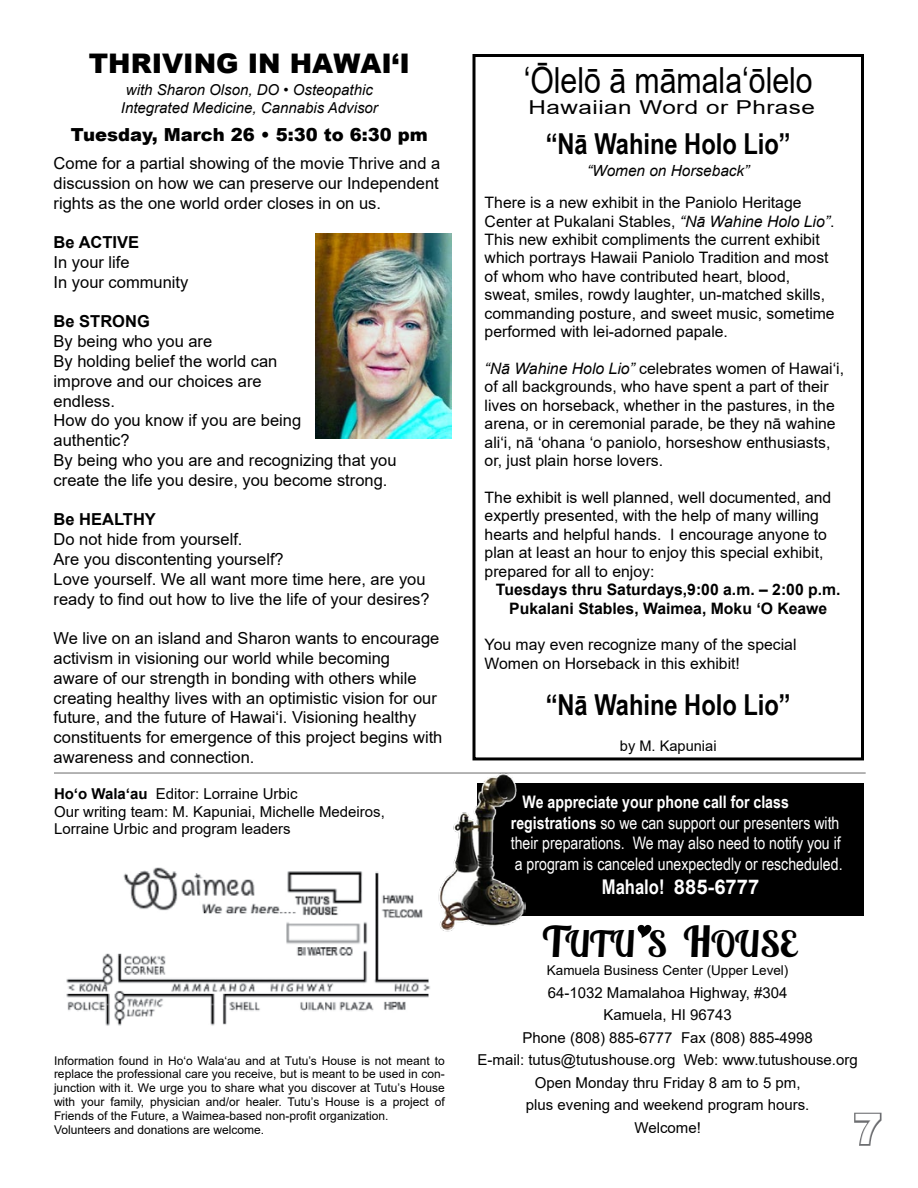
<style>
.page{position:relative;width:918px;height:1188px;background:#fff}
.page>*{position:absolute;margin:0;border:0;box-sizing:border-box;transform-origin:0 0}
.t1{font:900 42px "Arial";color:#fff}
.t2{font:italic 36.15px "Lobster 1.3 SC850";color:#000}
.t3{font:36px "Arial";color:#000;scale:.84 1}
.t4{font:700 28.8px "Arial Narrow";color:#000}
.t5{font:900 27px "Arial";color:#000}
.t6{font:700 20.25px "Arial";color:#fff}
.t7{font:19.2px "Arial";letter-spacing:.02em;color:#000;scale:1.26 1}
.t8{font:900 18px "Arial";color:#000}
.t9{font:17.25px/20.7px "Arial Narrow";color:#fff}
.t10{font:16.5px/19.8px "Arial";color:#000}
.t11{font:700 16.5px "Arial";color:#000}
.t12{font:15.75px/18.5px "Arial";color:#000}
.t13{font:700 15.75px/18.5px "Arial";color:#000;text-align:center}
.t14{font:italic 15.3px "Arial";color:#000}
.t15{font:15px/22.5px "Arial";color:#000}
.t16{font:italic 15px/18px "Arial";color:#000;text-align:center}
.t17{font:14.7px "Arial";color:#000}
.t18{font:13.5px "Arial";color:#000}
.t19{font:12px/14px "Arial";color:#000}
.s1{font-weight:700}
.s2{font-style:italic}
.s3{font-family:"Arial Narrow"}
.s4{font-size:42.45px}
</style>
<div class="page">
<div style="left:478px;top:783px;width:386px;height:133px;background:#000"></div>
<img style="left:438px;top:774px;width:88px;height:158px">
<hr style="left:54px;top:772px;width:812px;height:2px;background:#000">
<img style="left:66px;top:867px;width:364px;height:159px">
<svg style="left:638px;top:925px;width:13px;height:13px"></svg>
<div style="left:472px;top:54px;width:392px;height:706px;border:3px solid #000"></div>
<img style="left:315px;top:233px;width:137px;height:205px">
<svg style="left:854px;top:1112px;width:28px;height:34px"></svg>
<h3 class="t5" style="left:89px;top:44px;width:323px">THRIVING IN HAWAI‘I</h3>
<p class="t16" style="left:121px;top:81px;width:259px">with Sharon Olson, DO • Osteopathic<br>Integrated Medicine, Cannabis Advisor</p>
<p class="t8" style="left:71px;top:121px;width:358px">Tuesday, March 26 • 5:30 to 6:30 pm</p>
<p class="t10" style="left:54px;top:153px;width:388px;text-align:justify">Come for a partial showing of the movie Thrive and a discussion on how we can preserve our Independent rights as the one world order closes in on us.</p>
<p class="t11" style="left:54px;top:231px;width:87px">Be ACTIVE</p>
<p class="t10" style="left:54px;top:252px;width:136px">In your life<br>In your community</p>
<p class="t11" style="left:54px;top:310px;width:98px">Be STRONG</p>
<p class="t10" style="left:54px;top:331px;width:345px">By being who you are<br>By holding belief the world can<br>improve and our choices are<br>endless.<br>How do you know if you are being<br>authentic?<br>By being who you are and recognizing that you create the life you desire, you become strong.</p>
<p class="t11" style="left:54px;top:508px;width:104px">Be HEALTHY</p>
<p class="t10" style="left:54px;top:529px;width:378px">Do not hide from yourself.<br>Are you discontenting yourself?<br>Love yourself. We all want more time here, are you ready to find out how to live the life of your desires?</p>
<p class="t10" style="left:54px;top:628px;width:390px">We live on an island and Sharon wants to encourage activism in visioning our world while becoming<br>aware of our strength in bonding with others while creating healthy lives with an optimistic vision for our future, and the future of Hawai‘i. Visioning healthy constituents for emergence of this project begins with awareness and connection.</p>
<p class="t15" style="left:54px;top:785px;width:332px;line-height:17.5px"><span class="s1">Ho‘o Wala‘au</span> Editor: Lorraine Urbic<br>Our writing team: M. Kapuniai, Michelle Medeiros,<br>Lorraine Urbic and program leaders</p>
<p class="t19" style="left:54px;top:1053px;width:392px">Information found in Ho‘o Wala‘au and at Tutu’s House is not meant to replace the professional care you receive, but is meant to be used in con&shy;junction with it. We urge you to share what you discover at Tutu’s House with your family, physician and/or healer. Tutu’s House is a project of Friends of the Future, a Waimea-based non-profit organization.<br>Volunteers and donations are welcome.</p>
<h3 class="t3" style="left:524px;top:56px;width:346px">‘Ōlelō ā māmala‘ōlelo</h3>
<p class="t7" style="left:529px;top:94px;width:229px">Hawaiian Word or Phrase</p>
<h3 class="t4" style="left:546px;top:122px;width:247px">“Nā Wahine Holo Lio”</h3>
<p class="t14" style="left:587px;top:160px;width:164px">“Women on Horseback”</p>
<p class="t12" style="left:485px;top:193px;width:352px">There is a new exhibit in the Paniolo Heritage Center at Pukalani Stables, <span class="s2">“Nā Wahine Holo Lio”</span>.<br>This new exhibit compliments the current exhibit which portrays Hawaii Paniolo Tradition and most of whom who have contributed heart, blood, sweat, smiles, rowdy laughter, un-matched skills, commanding posture, and sweet music, sometime performed with lei-adorned papale.</p>
<p class="t12" style="left:485px;top:359px;width:361px"><span class="s2">“Nā Wahine Holo Lio”</span> celebrates women of Hawai‘i, of all backgrounds, who have spent a part of their lives on horseback, whether in the pastures, in the arena, or in ceremonial parade, be they nā wahine ali‘i, nā ‘ohana ‘o paniolo, horseshow enthusiasts, or, just plain horse lovers.</p>
<p class="t12" style="left:485px;top:488px;width:348px">The exhibit is well planned, well documented, and expertly presented, with the help of many willing hearts and helpful hands. I encourage anyone to plan at least an hour to enjoy this special exhibit, prepared for all to enjoy:</p>
<p class="t13" style="left:496px;top:581px;width:346px">Tuesdays thru Saturdays,9:00 a.m. – 2:00 p.m.<br>Pukalani Stables, Waimea, Moku ‘O Keawe</p>
<p class="t12" style="left:485px;top:636px;width:313px">You may even recognize many of the special<br>Women on Horseback in this exhibit!</p>
<h3 class="t4" style="left:546px;top:683px;width:247px">“Nā Wahine Holo Lio”</h3>
<p class="t17" style="left:620px;top:735px;width:98px">by M. Kapuniai</p>
<p class="t9" style="left:511px;top:791px;width:333px;text-indent:12px"><span class="s1">We appreciate your phone call for class registrations</span> so we can support our presenters with their preparations. We may also need to notify you if a program is canceled unexpectedly or rescheduled.</p>
<p class="t6" style="left:602px;top:873px;width:159px"><span class="s3">Mahalo!</span> 885-6777</p>
<h2 class="t2" style="left:546px;top:921px;width:254px"><span class="s4">T</span>UTU S <span class="s4">H</span>OUSE</h2>
<p class="t18" style="left:547px;top:961px;width:243px">Kamuela Business Center (Upper Level)</p>
<p class="t15" style="left:478px;top:981px;width:382px;text-align:center">64-1032 Mamalahoa Highway, #304<br>Kamuela, HI 96743<br>Phone (808) 885-6777 Fax (808) 885-4998<br>E-mail: tutus@tutushouse.org Web: www.tutushouse.org Open Monday thru Friday 8 am to 5 pm,<br>plus evening and weekend program hours.<br>Welcome!</p>
<h1 class="t1" style="left:854px;top:1099px;width:30px">7</h1>
</div>
